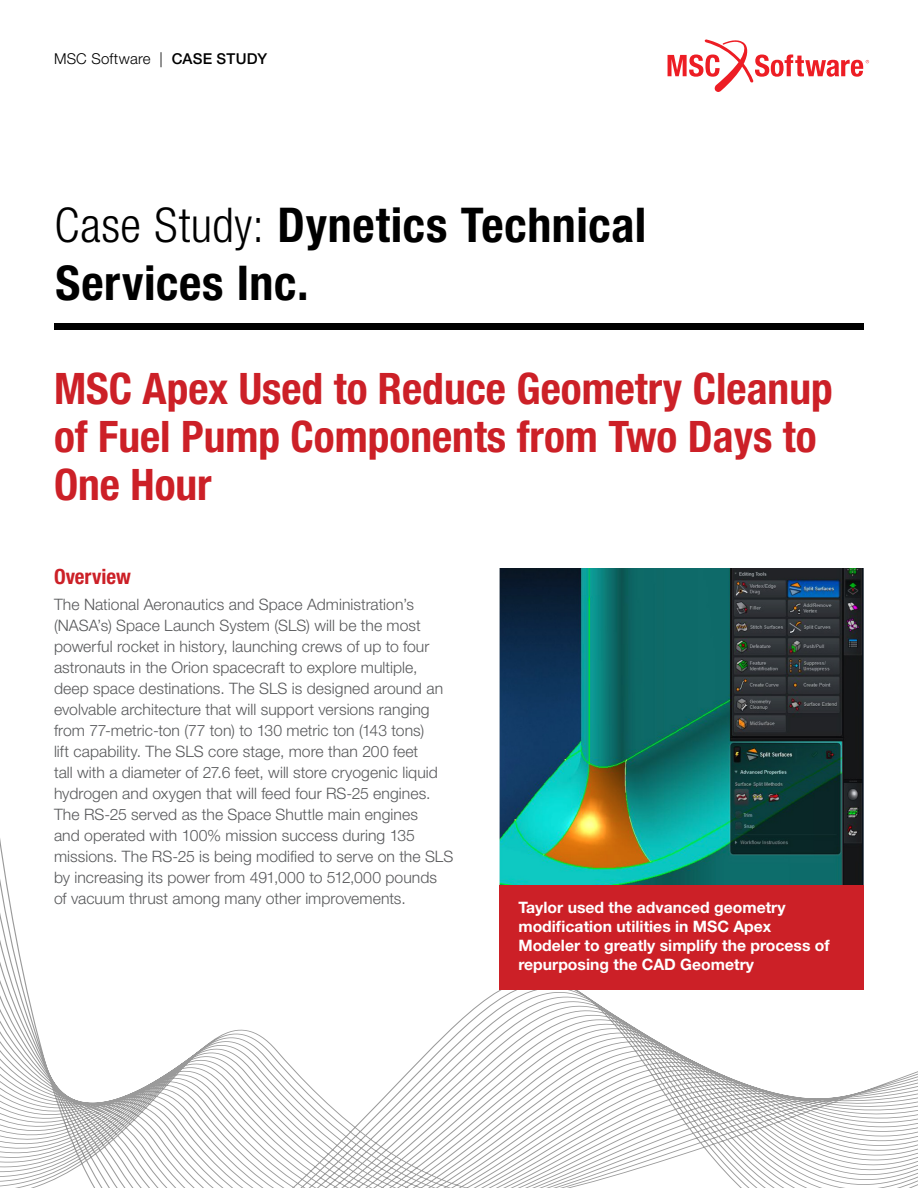
<style>
.page{position:relative;width:918px;height:1188px;background:#fff}
.page>*{position:absolute;margin:0;border:0;box-sizing:border-box;transform-origin:0 0}
.t1{font:700 condensed 48px/57.6px "Helvetica Neue LT Pro";letter-spacing:.015em;color:#000}
.t2{font:700 condensed 43.5px/48px "Helvetica Neue LT Pro";color:#cc2027}
.t3{font:700 condensed 21px "Helvetica Neue LT Pro";color:#cc2027}
.t4{font:300 15.75px/21px "Helvetica Neue LT Pro";letter-spacing:.005em;color:#58595b}
.t5{font:700 15.75px/18.9px "Helvetica Neue LT Pro";color:#fff}
.t6{font:300 15px "Helvetica Neue LT Pro";letter-spacing:.015em;color:#000}
.s1{font-weight:500}
.s2{font-weight:300}
</style>
<div class="page">
<svg style="left:0;top:690px;width:918px;height:498px"></svg>
<svg style="left:668px;top:39px;width:201px;height:53px"></svg>
<div style="left:54px;top:323px;width:810px;height:6px;background:#000"></div>
<img style="left:500px;top:569px;width:364px;height:317px">
<div style="left:500px;top:886px;width:364px;height:104px;background:#cc2027"></div>
<p class="t6" style="left:54px;top:50px;width:215px">MSC Software | <span class="s1">CASE STUDY</span></p>
<h1 class="t1" style="left:55px;top:197px;width:593px"><span class="s2">Case Study:</span> Dynetics Technical<br>Services Inc.</h1>
<h2 class="t2" style="left:54px;top:365px;width:780px">MSC Apex Used to Reduce Geometry Cleanup of Fuel Pump Components from Two Days to<br>One Hour</h2>
<h3 class="t3" style="left:54px;top:564px;width:78px">Overview</h3>
<p class="t4" style="left:54px;top:594px;width:401px">The National Aeronautics and Space Administration’s (NASA’s) Space Launch System (SLS) will be the most powerful rocket in history, launching crews of up to four astronauts in the Orion spacecraft to explore multiple, deep space destinations. The SLS is designed around an evolvable architecture that will support versions ranging from 77-metric-ton (77 ton) to 130 metric ton (143 tons)<br>lift capability. The SLS core stage, more than 200 feet<br>tall with a diameter of 27.6 feet, will store cryogenic liquid hydrogen and oxygen that will feed four RS-25 engines.<br>The RS-25 served as the Space Shuttle main engines<br>and operated with 100% mission success during 135 missions. The RS-25 is being modified to serve on the SLS by increasing its power from 491,000 to 512,000 pounds of vacuum thrust among many other improvements.</p>
<p class="t5" style="left:518px;top:898px;width:313px">Taylor used the advanced geometry modification utilities in MSC Apex Modeler to greatly simplify the process of repurposing the CAD Geometry</p>
</div>
